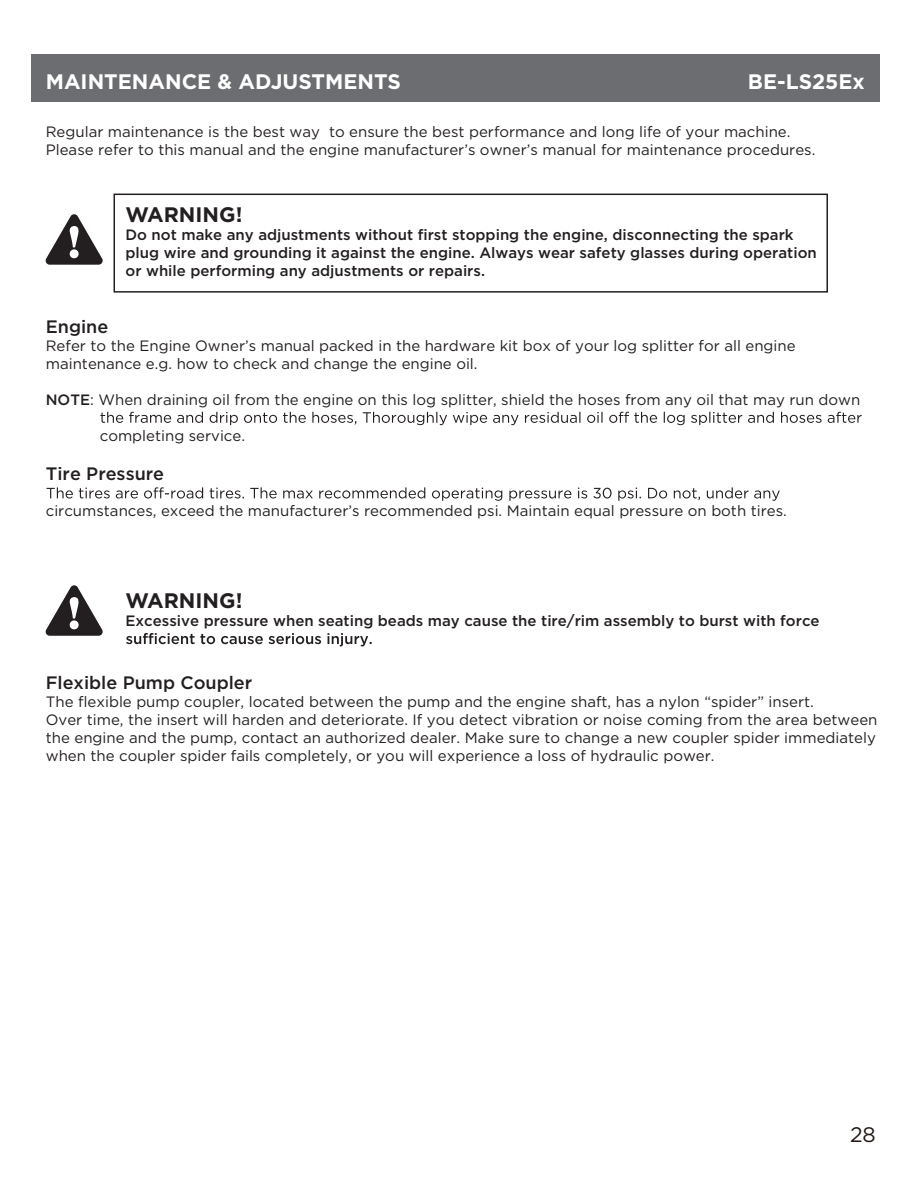
<style>
.page{position:relative;width:918px;height:1188px;background:#fff}
.page>*{position:absolute;margin:0;border:0;box-sizing:border-box;transform-origin:0 0}
.t1{font:700 21px "Gotham";color:#fff}
.t2{font:700 21px "Gotham";color:#231f20}
.t3{font:21px "Gotham";color:#221612}
.t4{font:500 18px "Gotham";color:#231f20}
.t5{font:15px/18px "Gotham";color:#231f20}
.t6{font:500 15px/18px "Gotham";color:#231f20}
.s1{font-weight:500}
</style>
<div class="page">
<div style="left:31px;top:54px;width:849px;height:48px;background:#6c6d70"></div>
<svg style="left:100px;top:412px;width:762px;height:13px"></svg>
<svg style="left:47px;top:487px;width:733px;height:14px"></svg>
<svg style="left:45px;top:214px;width:58px;height:51px"></svg>
<div style="left:70px;top:250px;width:8px;height:8px;background:#fff;border-radius:50%"></div>
<div style="left:70px;top:249px;width:9px;height:9px;border:2px solid #fff;border-radius:50%"></div>
<svg style="left:126px;top:633px;width:246px;height:13px"></svg>
<svg style="left:45px;top:585px;width:58px;height:51px"></svg>
<div style="left:70px;top:621px;width:8px;height:8px;background:#fff;border-radius:50%"></div>
<div style="left:70px;top:620px;width:9px;height:9px;border:2px solid #fff;border-radius:50%"></div>
<div style="left:114px;top:194px;width:714px;height:99px;border:2px solid #231f20"></div>
<h1 class="t1" style="left:46px;top:67px;width:356px">MAINTENANCE &amp; ADJUSTMENTS</h1>
<p class="t5" style="left:46px;top:122px;width:771px">Regular maintenance is the best way to ensure the best performance and long life of your machine.<br>Please refer to this manual and the engine manufacturer’s owner’s manual for maintenance procedures.</p>
<h1 class="t1" style="left:748px;top:67px;width:118px">BE-LS25Ex</h1>
<h1 class="t2" style="left:126px;top:200px;width:118px">WARNING!</h1>
<p class="t6" style="left:126px;top:225px;width:693px">Do not make any adjustments without first stopping the engine, disconnecting the spark plug wire and grounding it against the engine. Always wear safety glasses during operation or while performing any adjustments or repairs.</p>
<p class="t4" style="left:46px;top:315px;width:64px">Engine</p>
<p class="t5" style="left:46px;top:336px;width:751px">Refer to the Engine Owner’s manual packed in the hardware kit box of your log splitter for all engine maintenance e.g. how to check and change the engine oil.</p>
<p class="t5" style="left:46px;top:390px;width:816px"><span class="s1">NOTE</span>: When draining oil from the engine on this log splitter, shield the hoses from any oil that may run down</p>
<p class="t5" style="left:100px;top:426px;width:147px">completing service.</p>
<p class="t4" style="left:46px;top:462px;width:120px">Tire Pressure</p>
<p class="t5" style="left:46px;top:502px;width:743px">circumstances, exceed the manufacturer’s recommended psi. Maintain equal pressure on both tires.</p>
<h1 class="t2" style="left:126px;top:587px;width:118px">WARNING!</h1>
<p class="t6" style="left:126px;top:612px;width:696px">Excessive pressure when seating beads may cause the tire/rim assembly to burst with force</p>
<p class="t4" style="left:46px;top:671px;width:208px">Flexible Pump Coupler</p>
<p class="t5" style="left:46px;top:693px;width:833px">The flexible pump coupler, located between the pump and the engine shaft, has a nylon “spider” insert.<br>Over time, the insert will harden and deteriorate. If you detect vibration or noise coming from the area between the engine and the pump, contact an authorized dealer. Make sure to change a new coupler spider immediately when the coupler spider fails completely, or you will experience a loss of hydraulic power.</p>
<h1 class="t3" style="left:850px;top:1121px;width:27px">28</h1>
</div>
